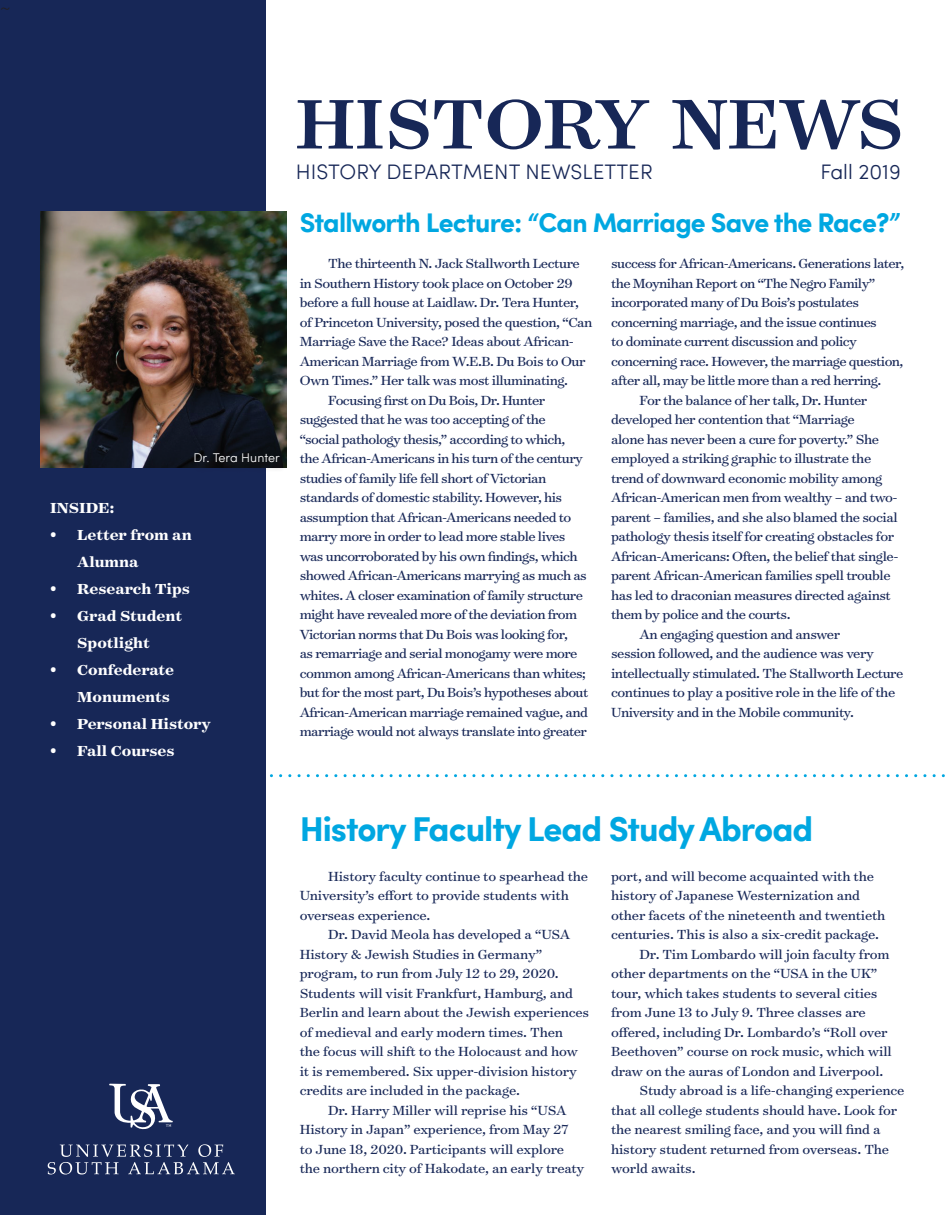
<style>
.page{position:relative;width:945px;height:1215px;background:#fff}
.page>*{position:absolute;margin:0;border:0;box-sizing:border-box;transform-origin:0 0}
.t1{font:500 79.5px "Surveyor Text";color:#172757}
.t2{font:34.5px "Sofia Pro Bold 33249";letter-spacing:-.03em;color:#00a7e1}
.t3{font:27px "Sofia Pro Bold 33249";letter-spacing:-.03em;color:#00a7e1}
.t4{font:21px "Sofia Pro Light 53206";color:#172757}
.t5{font:18px "Minion Pro";color:#231f20}
.t6{font:700 16.5px/27px "Surveyor Text";color:#fff}
.t7{font:15px/19.5px "Surveyor Text";letter-spacing:-.03em;color:#172757}
.t8{font:15px/19.5px "Surveyor Text";letter-spacing:-.01em;color:#172757}
.t9{font:12.6px "Sofia Pro Light 53206";color:#fff}
</style>
<div class="page">
<div style="left:0;top:0;width:266px;height:1215px;background:#172757"></div>
<svg style="left:271px;top:774px;width:674px;height:3px"></svg>
<svg style="left:48px;top:1144px;width:187px;height:30px"></svg>
<svg style="left:109px;top:1084px;width:64px;height:46px"></svg>
<img style="left:40px;top:212px;width:246px;height:256px">
<div style="left:192px;top:451px;width:99px;height:22px;background:#231f20;opacity:.75"></div>
<p class="t5" style="left:0;top:-5px;width:12px">~</p>
<p class="t9" style="left:193px;top:449px;width:88px">Dr. Tera Hunter</p>
<p class="t6" style="left:50px;top:494px;width:65px">INSIDE:</p>
<p class="t6" style="left:77px;top:521px;width:116px;text-indent:-27px">• Letter from an<br>Alumna</p>
<p class="t6" style="left:50px;top:575px;width:141px">• Research Tips</p>
<p class="t6" style="left:50px;top:602px;width:133px;text-align:center">• Grad Student<br>Spotlight</p>
<p class="t6" style="left:50px;top:656px;width:125px;text-align:right">• Confederate<br>Monuments</p>
<p class="t6" style="left:50px;top:710px;width:162px">• Personal History</p>
<p class="t6" style="left:50px;top:737px;width:126px">• Fall Courses</p>
<h1 class="t1" style="left:296px;top:73px;width:610px">HISTORY NEWS</h1>
<h2 class="t4" style="left:296px;top:157px;width:358px">HISTORY DEPARTMENT NEWSLETTER</h2>
<h2 class="t4" style="left:820px;top:157px;width:82px">Fall 2019</h2>
<p class="t3" style="left:300px;top:202px;width:603px">Stallworth Lecture: “Can Marriage Save the Race?”</p>
<p class="t7" style="left:300px;top:253px;width:294px;text-indent:28px">The thirteenth N. Jack Stallworth Lecture in Southern History took place on October 29 before a full house at Laidlaw. Dr. Tera Hunter, of Princeton University, posed the question, “Can Marriage Save the Race? Ideas about African-American Marriage from W.E.B. Du Bois to Our Own Times.” Her talk was most illuminating.</p>
<p class="t7" style="left:300px;top:390px;width:290px;text-indent:28px">Focusing frst on Du Bois, Dr. Hunter suggested that he was too accepting of the “social pathology thesis,” according to which, the African-Americans in his turn of the century studies of family life fell short of Victorian standards of domestic stability. However, his assumption that African-Americans needed to marry more in order to lead more stable lives was uncorroborated by his own fndings, which showed African-Americans marrying as much as whites. A closer examination of family structure might have revealed more of the deviation from Victorian norms that Du Bois was looking for,<br>as remarriage and serial monogamy were more common among African-Americans than whites; but for the most part, Du Bois’s hypotheses about African-American marriage remained vague, and marriage would not always translate into greater</p>
<p class="t7" style="left:611px;top:253px;width:295px">success for African-Americans. Generations later, the Moynihan Report on “The Negro Family” incorporated many of Du Bois’s postulates concerning marriage, and the issue continues<br>to dominate current discussion and policy concerning race. However, the marriage question, after all, may be little more than a red herring.</p>
<p class="t7" style="left:611px;top:390px;width:289px;text-indent:28px">For the balance of her talk, Dr. Hunter developed her contention that “Marriage<br>alone has never been a cure for poverty.” She employed a striking graphic to illustrate the trend of downward economic mobility among African-American men from wealthy – and two&shy;parent – families, and she also blamed the social pathology thesis itself for creating obstacles for African-Americans: Often, the belief that single&shy;parent African-American families spell trouble has led to draconian measures directed against them by police and the courts.</p>
<p class="t7" style="left:611px;top:624px;width:294px;text-indent:28px">An engaging question and answer<br>session followed, and the audience was very intellectually stimulated. The Stallworth Lecture continues to play a positive role in the life of the University and in the Mobile community.</p>
<h2 class="t2" style="left:300px;top:802px;width:515px">History Faculty Lead Study Abroad</h2>
<p class="t8" style="left:300px;top:866px;width:290px;text-indent:28px">History faculty continue to spearhead the<br>University’s efort to provide students with overseas experience.</p>
<p class="t8" style="left:300px;top:924px;width:291px;text-indent:28px">Dr. David Meola has developed a “USA History &amp; Jewish Studies in Germany” program, to run from July 12 to 29, 2020.<br>Students will visit Frankfurt, Hamburg, and Berlin and learn about the Jewish experiences of medieval and early modern times. Then<br>the focus will shift to the Holocaust and how it is remembered. Six upper-division history credits are included in the package.</p>
<p class="t8" style="left:300px;top:1100px;width:286px;text-indent:28px">Dr. Harry Miller will reprise his “USA History in Japan” experience, from May 27 to June 18, 2020. Participants will explore the northern city of Hakodate, an early treaty</p>
<p class="t8" style="left:611px;top:866px;width:276px">port, and will become acquainted with the history of Japanese Westernization and other facets of the nineteenth and twentieth centuries. This is also a six-credit package.</p>
<p class="t8" style="left:611px;top:944px;width:282px;text-indent:28px">Dr. Tim Lombardo will join faculty from other departments on the “USA in the UK” tour, which takes students to several cities from June 13 to July 9. Three classes are ofered, including Dr. Lombardo’s “Roll over Beethoven” course on rock music, which will draw on the auras of London and Liverpool.</p>
<p class="t8" style="left:611px;top:1080px;width:295px;text-indent:28px">Study abroad is a life-changing experience that all college students should have. Look for the nearest smiling face, and you will fnd a history student returned from overseas. The world awaits.</p>
</div>
